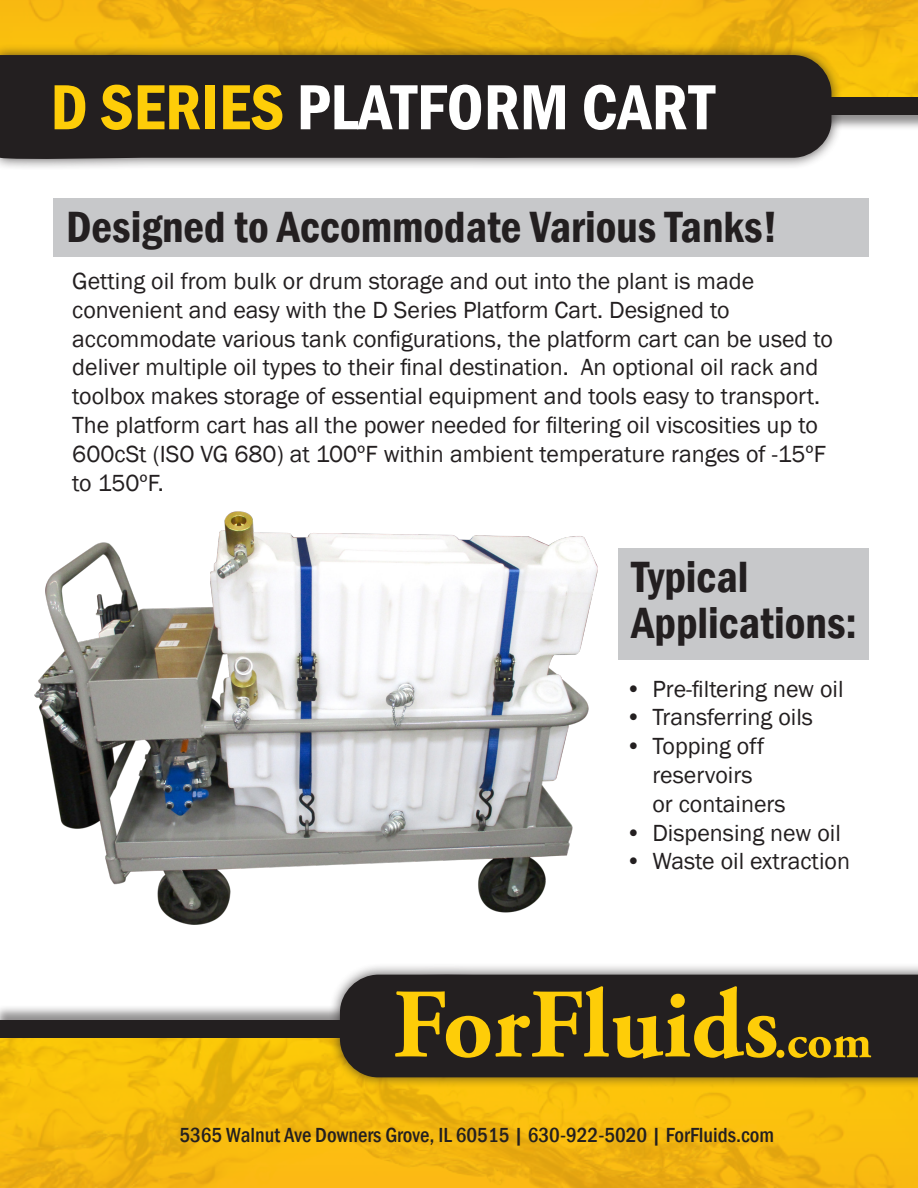
<style>
.page{position:relative;width:918px;height:1188px;background:#fff}
.page>*{position:absolute;margin:0;border:0;box-sizing:border-box;transform-origin:0 0}
.t1{font:600 condensed 66px "Franklin Gothic";color:#fff}
.t2{font:600 condensed 45px/46.5px "Franklin Gothic";color:#231f20}
.t3{font:24px/28.8px "Franklin Gothic";color:#231f20}
.t4{font:500 condensed 21px "Franklin Gothic";color:#231f20}
.s1{color:#fecd08}
</style>
<div class="page">
<div style="left:53px;top:198px;width:815px;height:58px;background:#c7c8ca"></div>
<div style="left:618px;top:548px;width:250px;height:112px;background:#c7c8ca"></div>
<img style="left:0;top:1038px;width:918px;height:150px">
<img style="left:0;top:0;width:918px;height:97px">
<div style="left:0;top:1004px;width:918px;height:34px;background:#231f20;opacity:.5"></div>
<div style="left:1px;top:1020px;width:916px;height:17px;background:#231f20"></div>
<div style="left:0;top:97px;width:918px;height:34px;background:#231f20;opacity:.5"></div>
<div style="left:0;top:98px;width:918px;height:17px;background:#231f20"></div>
<div style="left:328px;top:963px;width:590px;height:126px;background:#231f20;opacity:.75"></div>
<div style="left:340px;top:974px;width:578px;height:104px;background:#231f20"></div>
<svg style="left:395px;top:986px;width:381px;height:73px"></svg>
<div style="left:776px;top:1050px;width:8px;height:8px;background:#fecd08;border-radius:50%"></div>
<svg style="left:788px;top:1036px;width:83px;height:22px"></svg>
<div style="left:0;top:43px;width:843px;height:127px;background:#231f20;opacity:.75"></div>
<div style="left:0;top:55px;width:832px;height:105px;background:#231f20"></div>
<img style="left:34px;top:512px;width:564px;height:412px">
<p class="t1" style="left:50px;top:63px;width:666px"><span class="s1">D SERIES</span> PLATFORM CART</p>
<p class="t2" style="left:66px;top:203px;width:713px">Designed to Accommodate Various Tanks!</p>
<p class="t3" style="left:72px;top:267px;width:762px">Getting oil from bulk or drum storage and out into the plant is made convenient and easy with the D Series Platform Cart. Designed to accommodate various tank configurations, the platform cart can be used to deliver multiple oil types to their final destination. An optional oil rack and toolbox makes storage of essential equipment and tools easy to transport.<br>The platform cart has all the power needed for filtering oil viscosities up to 600cSt (ISO VG 680) at 100ºF within ambient temperature ranges of -15ºF to 150ºF.</p>
<p class="t2" style="left:632px;top:553px;width:227px">Typical<br>Applications:</p>
<p class="t3" style="left:625px;top:675px;width:220px">• Pre-filtering new oil</p>
<p class="t3" style="left:625px;top:703px;width:189px">• Transferring oils</p>
<p class="t3" style="left:652px;top:732px;width:114px;text-indent:-27px">• Topping off reservoirs</p>
<p class="t3" style="left:652px;top:790px;width:135px">or containers</p>
<p class="t3" style="left:625px;top:819px;width:217px">• Dispensing new oil</p>
<p class="t3" style="left:625px;top:847px;width:226px">• Waste oil extraction</p>
<p class="t4" style="left:179px;top:1121px;width:596px">5365 Walnut Ave Downers Grove, IL 60515 | 630-922-5020 | ForFluids.com</p>
</div>
